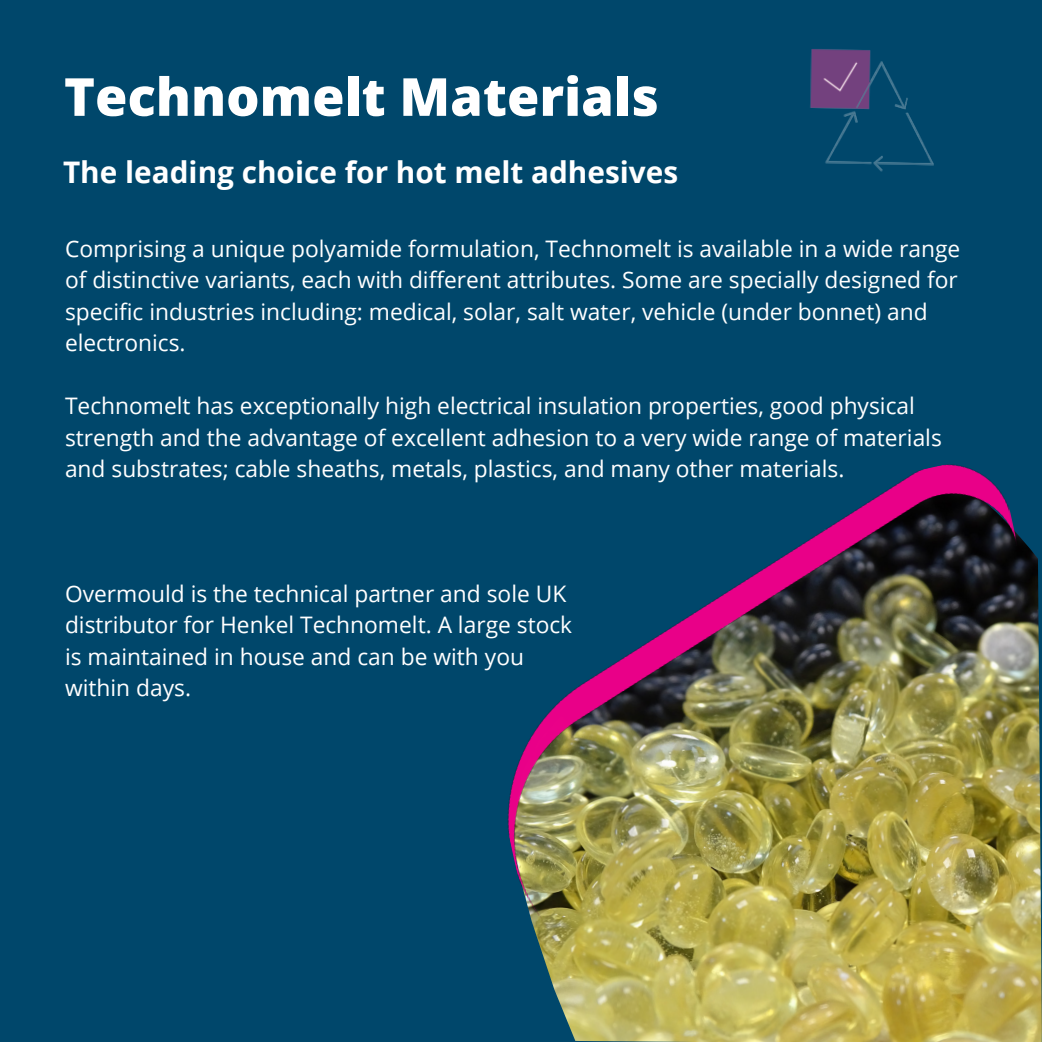
<style>
.page{position:relative;width:1042px;height:1042px;background:#00476b}
.page>*{position:absolute;margin:0;border:0;box-sizing:border-box;transform-origin:0 0}
.t1{font:800 52.5px "Open Sans";color:#fff}
.t2{font:700 29.75px "Open Sans";color:#fff}
.t3{font:22.75px/31.5px "Open Sans";color:#fff}
</style>
<div class="page">
<img style="left:532px;top:923px;width:510px;height:119px">
<img style="left:810px;top:49px;width:124px;height:123px">
<img style="left:507px;top:464px;width:534px;height:459px">
<p class="t1" style="left:64px;top:57px;width:596px">Technomelt Materials</p>
<p class="t2" style="left:63px;top:151px;width:617px">The leading choice for hot melt adhesives</p>
<p class="t3" style="left:65px;top:232px;width:897px">Comprising a unique polyamide formulation, Technomelt is available in a wide range of distinctive variants, each with different attributes. Some are specially designed for specific industries including: medical, solar, salt water, vehicle (under bonnet) and electronics.</p>
<p class="t3" style="left:65px;top:389px;width:878px">Technomelt has exceptionally high electrical insulation properties, good physical strength and the advantage of excellent adhesion to a very wide range of materials and substrates; cable sheaths, metals, plastics, and many other materials.</p>
<p class="t3" style="left:65px;top:577px;width:509px">Overmould is the technical partner and sole UK distributor for Henkel Technomelt. A large stock is maintained in house and can be with you within days.</p>
</div>
